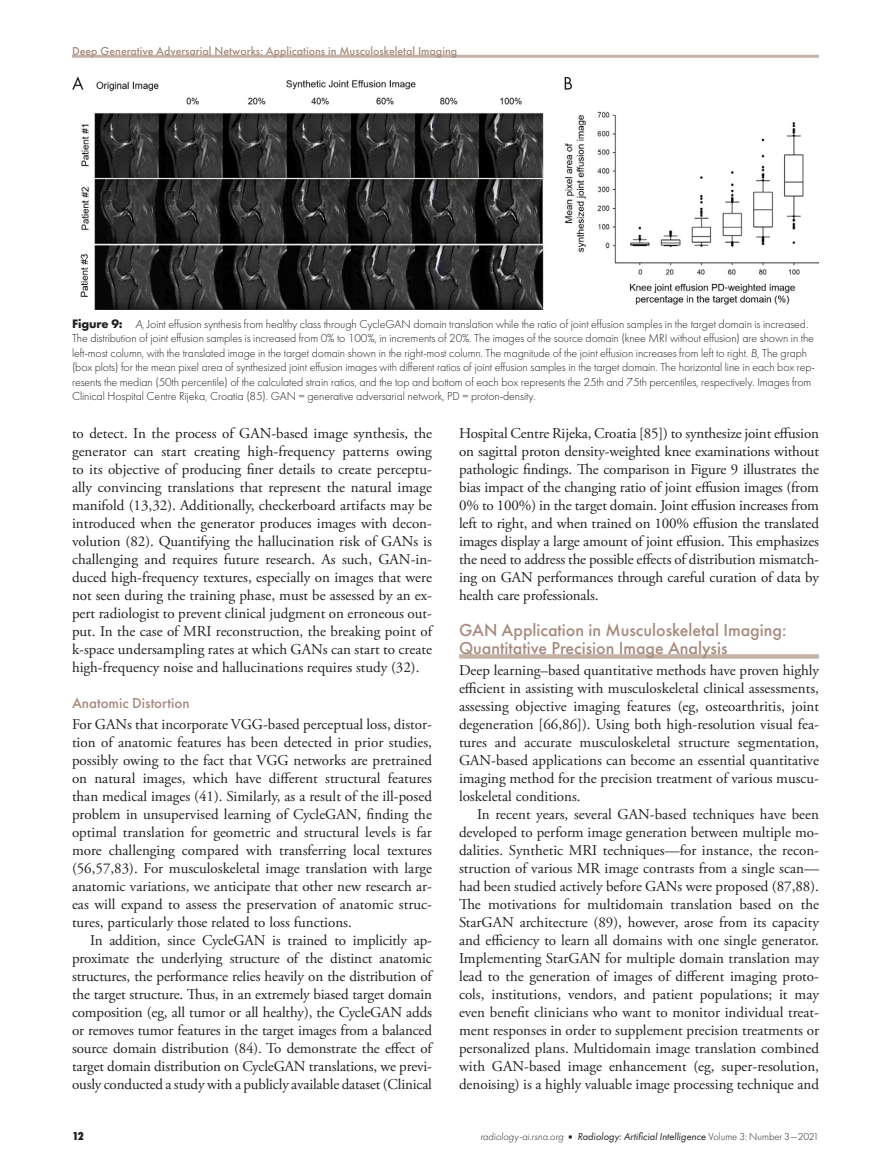
<style>
.page{position:relative;width:891px;height:1175px;background:#fff}
.page>*{position:absolute;margin:0;border:0;box-sizing:border-box;transform-origin:0 0}
.t1{font:500 18px/18px "Futura PT";color:#a68b7d}
.t2{font:15px/18px "Adobe Garamond Pro";color:#231f20;text-align:justify}
.t3{font:500 15px "Futura PT";color:#a68b7d}
.t4{font:300 12px/14.4px "Futura PT";letter-spacing:-.01em;color:#231f20}
.t5{font:500 12px "Futura PT";color:#a68b7d}
.t6{font:800 12px "Futura PT Cond";color:#231f20}
.t7{font:italic 10.5px "Futura PT";color:#231f20}
.s1{font-weight:700;font-size:12.75px}
.s2{font-style:italic}
.s3{font-weight:300}
.s4{font-family:"Universal Newswith Comm Pi";font-style:normal;font-size:6px}
.s5{font-weight:300;font-style:normal}
</style>
<div class="page">
<hr style="left:72px;top:55px;width:747px;height:3px;background:#c5b2a8">
<svg style="left:459px;top:654px;width:360px;height:4px"></svg>
<img style="left:72px;top:77px;width:747px;height:232px">
<p class="t5" style="left:72px;top:43px;width:387px">Deep Generative Adversarial Networks: Applications in Musculoskeletal Imaging</p>
<p class="t4" style="left:72px;top:317px;width:745px"><span class="s1">Figure 9:</span> <span class="s2">A,</span> Joint effusion synthesis from healthy class through CycleGAN domain translation while the ratio of joint effusion samples in the target domain is increased.<br>The distribution of joint effusion samples is increased from 0% to 100%, in increments of 20%. The images of the source domain (knee MRI without effusion) are shown in the left-most column, with the translated image in the target domain shown in the right-most column. The magnitude of the joint effusion increases from left to right. <span class="s2">B,</span> The graph (box plots) for the mean pixel area of synthesized joint effusion images with different ratios of joint effusion samples in the target domain. The horizontal line in each box rep&shy;resents the median (50th percentile) of the calculated strain ratios, and the top and bottom of each box represents the 25th and 75th percentiles, respectively. Images from Clinical Hospital Centre Rijeka, Croatia (85). GAN = generative adversarial network, PD = proton-density.</p>
<p class="t2" style="left:72px;top:425px;width:362px">to detect. In the process of GAN-based image synthesis, the generator can start creating high-frequency patterns owing to its objective of producing finer details to create perceptu&shy;ally convincing translations that represent the natural image manifold (13,32). Additionally, checkerboard artifacts may be introduced when the generator produces images with decon&shy;volution (82). Quantifying the hallucination risk of GANs is challenging and requires future research. As such, GAN-in&shy;duced high-frequency textures, especially on images that were not seen during the training phase, must be assessed by an ex&shy;pert radiologist to prevent clinical judgment on erroneous out&shy;put. In the case of MRI reconstruction, the breaking point of k-space undersampling rates at which GANs can start to create high-frequency noise and hallucinations requires study (32).</p>
<p class="t3" style="left:72px;top:694px;width:119px">Anatomic Distortion</p>
<p class="t2" style="left:72px;top:716px;width:362px">For GANs that incorporate VGG-based perceptual loss, distor&shy;tion of anatomic features has been detected in prior studies, possibly owing to the fact that VGG networks are pretrained on natural images, which have different structural features than medical images (41). Similarly, as a result of the ill-posed problem in unsupervised learning of CycleGAN, finding the optimal translation for geometric and structural levels is far more challenging compared with transferring local textures (56,57,83). For musculoskeletal image translation with large anatomic variations, we anticipate that other new research ar&shy;eas will expand to assess the preservation of anatomic struc&shy;tures, particularly those related to loss functions.</p>
<p class="t2" style="left:72px;top:932px;width:362px;text-indent:18px">In addition, since CycleGAN is trained to implicitly ap&shy;proximate the underlying structure of the distinct anatomic structures, the performance relies heavily on the distribution of the target structure. Thus, in an extremely biased target domain composition (eg, all tumor or all healthy), the CycleGAN adds or removes tumor features in the target images from a balanced source domain distribution (84). To demonstrate the effect of target domain distribution on CycleGAN translations, we previ&shy;ously conducted a study with a publicly available dataset (Clinical</p>
<p class="t2" style="left:459px;top:425px;width:362px">Hospital Centre Rijeka, Croatia [85]) to synthesize joint effusion on sagittal proton density-weighted knee examinations without pathologic findings. The comparison in Figure 9 illustrates the bias impact of the changing ratio of joint effusion images (from 0% to 100%) in the target domain. Joint effusion increases from left to right, and when trained on 100% effusion the translated images display a large amount of joint effusion. This emphasizes the need to address the possible effects of distribution mismatch&shy;ing on GAN performances through careful curation of data by health care professionals.</p>
<p class="t1" style="left:459px;top:621px;width:329px">GAN Application in Musculoskeletal Imaging:<br>Quantitative Precision Image Analysis</p>
<p class="t2" style="left:459px;top:662px;width:362px">Deep learning–based quantitative methods have proven highly efficient in assisting with musculoskeletal clinical assessments, assessing objective imaging features (eg, osteoarthritis, joint degeneration [66,86]). Using both high-resolution visual fea&shy;tures and accurate musculoskeletal structure segmentation, GAN-based applications can become an essential quantitative imaging method for the precision treatment of various muscu&shy;loskeletal conditions.</p>
<p class="t2" style="left:459px;top:806px;width:362px;text-indent:18px">In recent years, several GAN-based techniques have been developed to perform image generation between multiple mo&shy;dalities. Synthetic MRI techniques—for instance, the recon&shy;struction of various MR image contrasts from a single scan— had been studied actively before GANs were proposed (87,88).<br>The motivations for multidomain translation based on the StarGAN architecture (89), however, arose from its capacity and efficiency to learn all domains with one single generator.<br>Implementing StarGAN for multiple domain translation may lead to the generation of images of different imaging proto&shy;cols, institutions, vendors, and patient populations; it may even benefit clinicians who want to monitor individual treat&shy;ment responses in order to supplement precision treatments or personalized plans. Multidomain image translation combined with GAN-based image enhancement (eg, super-resolution, denoising) is a highly valuable image processing technique and</p>
<p class="t6" style="left:72px;top:1128px;width:13px">12</p>
<p class="t7" style="left:480px;top:1130px;width:340px"><span class="s3">radiology-ai.rsna.org</span> <span class="s4">n</span> Radiology: Artificial Intelligence <span class="s5">Volume 3: Number 3—2021</span></p>
</div>
